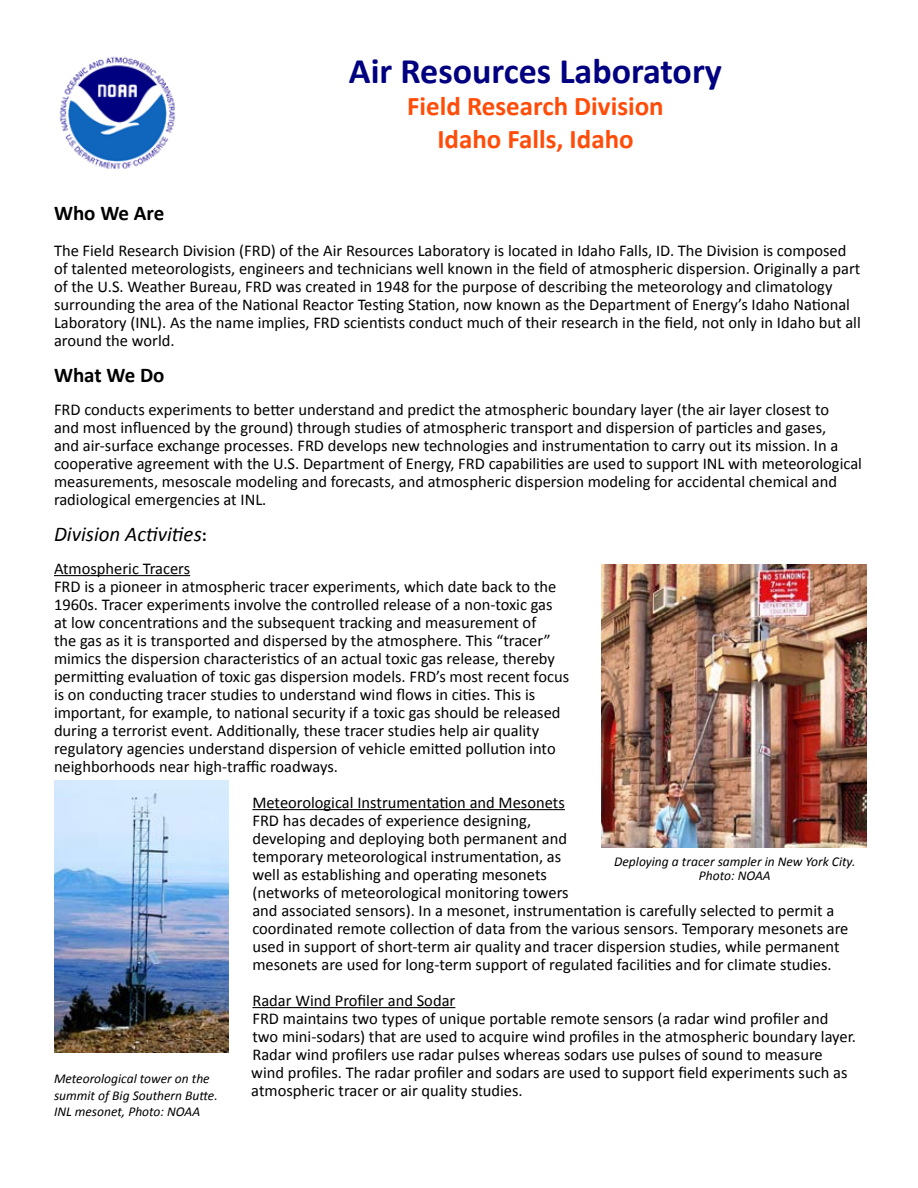
<style>
.page{position:relative;width:918px;height:1188px;background:#fff}
.page>*{position:absolute;margin:0;border:0;box-sizing:border-box;transform-origin:0 0}
.t1{font:700 36px "Calibri";color:#010080}
.t2{font:700 27px/32.4px "Calibri";color:#ff4d09;text-align:center}
.t3{font:italic 21px "Calibri";color:#000}
.t4{font:700 21px "Calibri";color:#000}
.t5{font:16.5px/18px "Calibri";color:#000}
.t6{font:italic 13.5px/16.5px "Calibri";color:#000;text-align:center}
.s1{font-weight:700;font-style:normal;font-size:18px}
</style>
<div class="page">
<hr style="left:54px;top:575px;width:136px;height:1px;background:#000">
<hr style="left:252px;top:809px;width:313px;height:1px;background:#000">
<hr style="left:252px;top:1007px;width:203px;height:1px;background:#000">
<img style="left:59px;top:56px;width:117px;height:113px">
<img style="left:602px;top:565px;width:265px;height:282px">
<img style="left:54px;top:781px;width:174px;height:272px">
<h1 class="t1" style="left:349px;top:48px;width:375px">Air Resources Laboratory</h1>
<h2 class="t2" style="left:407px;top:89px;width:258px">Field Research Division<br>Idaho Falls, Idaho</h2>
<p class="t4" style="left:54px;top:200px;width:112px">Who We Are</p>
<p class="t5" style="left:54px;top:240px;width:808px">The Field Research Division (FRD) of the Air Resources Laboratory is located in Idaho Falls, ID. The Division is composed of talented meteorologists, engineers and technicians well known in the field of atmospheric dispersion. Originally a part of the U.S. Weather Bureau, FRD was created in 1948 for the purpose of describing the meteorology and climatology surrounding the area of the National Reactor Testing Station, now known as the Department of Energy’s Idaho National Laboratory (INL). As the name implies, FRD scientists conduct much of their research in the field, not only in Idaho but all around the world.</p>
<p class="t4" style="left:54px;top:362px;width:112px">What We Do</p>
<p class="t5" style="left:54px;top:399px;width:810px">FRD conducts experiments to better understand and predict the atmospheric boundary layer (the air layer closest to<br>and most influenced by the ground) through studies of atmospheric transport and dispersion of particles and gases,<br>and air-surface exchange processes. FRD develops new technologies and instrumentation to carry out its mission. In a cooperative agreement with the U.S. Department of Energy, FRD capabilities are used to support INL with meteorological measurements, mesoscale modeling and forecasts, and atmospheric dispersion modeling for accidental chemical and radiological emergencies at INL.</p>
<p class="t3" style="left:54px;top:521px;width:154px">Division Activities<span class="s1">:</span></p>
<p class="t5" style="left:54px;top:558px;width:517px">Atmospheric Tracers<br>FRD is a pioneer in atmospheric tracer experiments, which date back to the 1960s. Tracer experiments involve the controlled release of a non-toxic gas at low concentrations and the subsequent tracking and measurement of<br>the gas as it is transported and dispersed by the atmosphere. This “tracer” mimics the dispersion characteristics of an actual toxic gas release, thereby permitting evaluation of toxic gas dispersion models. FRD’s most recent focus is on conducting tracer studies to understand wind flows in cities. This is important, for example, to national security if a toxic gas should be released during a terrorist event. Additionally, these tracer studies help air quality regulatory agencies understand dispersion of vehicle emitted pollution into neighborhoods near high-traffic roadways.</p>
<p class="t5" style="left:252px;top:793px;width:598px">Meteorological Instrumentation and Mesonets<br>FRD has decades of experience designing,<br>developing and deploying both permanent and<br>temporary meteorological instrumentation, as<br>well as establishing and operating mesonets<br>(networks of meteorological monitoring towers<br>and associated sensors). In a mesonet, instrumentation is carefully selected to permit a coordinated remote collection of data from the various sensors. Temporary mesonets are used in support of short-term air quality and tracer dispersion studies, while permanent mesonets are used for long-term support of regulated facilities and for climate studies.</p>
<p class="t5" style="left:251px;top:991px;width:606px">Radar Wind Profiler and Sodar<br>FRD maintains two types of unique portable remote sensors (a radar wind profiler and two mini-sodars) that are used to acquire wind profiles in the atmospheric boundary layer.<br>Radar wind profilers use radar pulses whereas sodars use pulses of sound to measure wind profiles. The radar profiler and sodars are used to support field experiments such as atmospheric tracer or air quality studies.</p>
<p class="t6" style="left:614px;top:853px;width:243px;line-height:14.4px">Deploying a tracer sampler in New York City.<br>Photo: NOAA</p>
<p class="t6" style="left:54px;top:1070px;width:165px;text-align:left">Meteorological tower on the summit of Big Southern Butte.<br>INL mesonet, Photo: NOAA</p>
</div>
